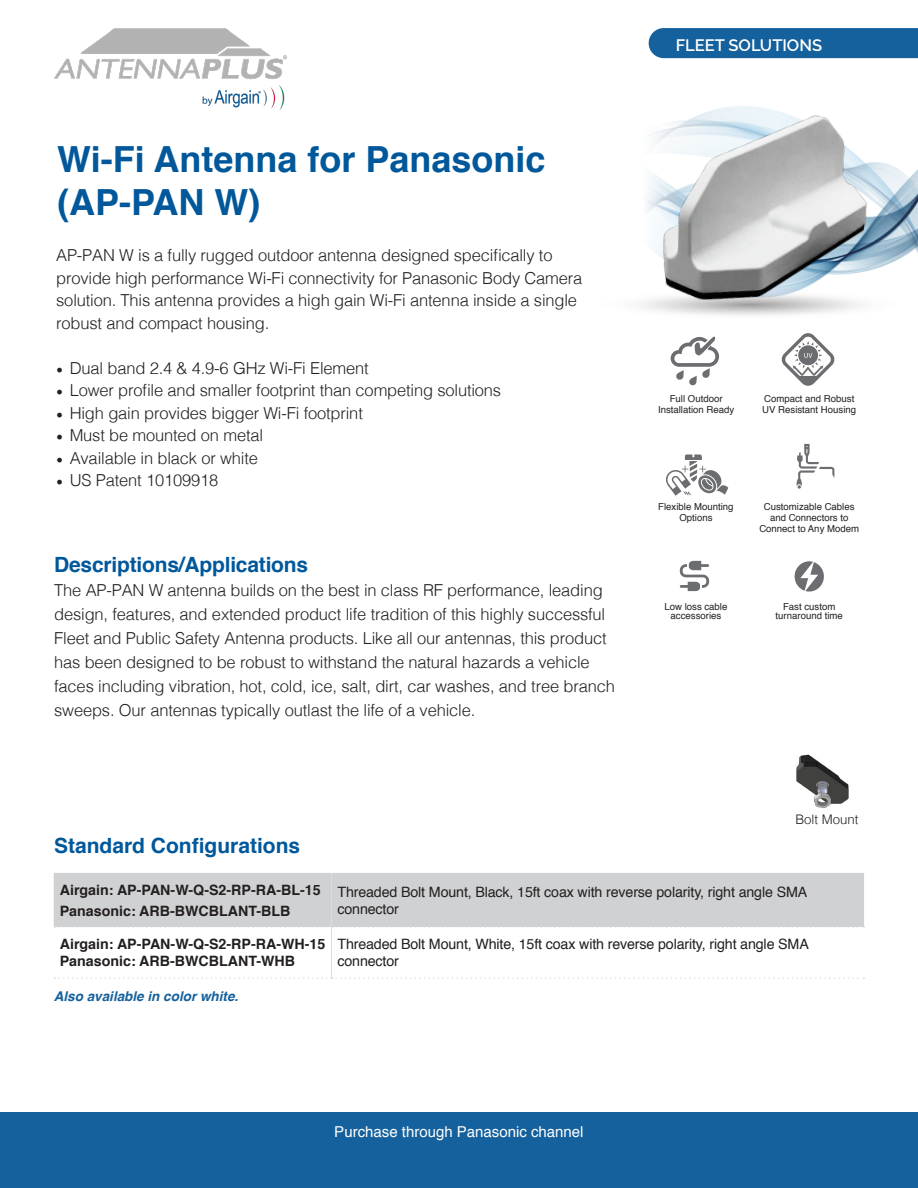
<style>
.page{position:relative;width:918px;height:1188px;background:#fff}
.page>*{position:absolute;margin:0;border:0;box-sizing:border-box;transform-origin:0 0}
.t1{font:700 36px/43.2px "Helvetica";color:#00589b}
.t2{font:700 21px "Helvetica";letter-spacing:-.01em;color:#00589b}
.t3{font:300 16.5px/24px "Helvetica";letter-spacing:-.01em;color:#231f20}
.t4{font:600 16.5px "Raleway";color:#fff}
.t5{font:15px "Helvetica";color:#fff}
.t6{font:14.25px/17.1px "Helvetica";letter-spacing:-.01em;color:#231f20}
.t7{font:700 14.25px "Helvetica";color:#231f20}
.t8{font:italic 700 13.5px "Helvetica";color:#15619d}
.t9{font:300 13.2px "Helvetica";color:#231f20}
.t10{font:9.6px/9px "Helvetica";color:#231f20;text-align:center}
.s1{font-family:"Minion Pro";font-weight:400;font-size:18px}
</style>
<div class="page">
<div style="left:0;top:1112px;width:918px;height:76px;background:#15619d"></div>
<div style="left:649px;top:28px;width:269px;height:30px;background:#15619d"></div>
<img style="left:54px;top:28px;width:232px;height:81px">
<img style="left:640px;top:106px;width:278px;height:209px">
<img style="left:796px;top:754px;width:53px;height:55px">
<div style="left:54px;top:873px;width:810px;height:54px;background:#d0d1d3"></div>
<hr style="left:331px;top:873px;width:1px;height:53px;background:#dcdddf">
<hr style="left:331px;top:928px;width:1px;height:49px;background:#dcdddf">
<svg style="left:55px;top:926px;width:809px;height:2px"></svg>
<svg style="left:55px;top:977px;width:809px;height:2px"></svg>
<img style="left:648px;top:110px;width:227px;height:195px">
<svg style="left:666px;top:454px;width:62px;height:42px"></svg>
<svg style="left:671px;top:337px;width:48px;height:48px"></svg>
<svg style="left:680px;top:561px;width:29px;height:30px"></svg>
<svg style="left:781px;top:333px;width:54px;height:53px"></svg>
<svg style="left:797px;top:444px;width:37px;height:45px"></svg>
<svg style="left:795px;top:561px;width:29px;height:31px"></svg>
<p class="t1" style="left:57px;top:138px;width:490px">Wi-Fi Antenna for Panasonic (AP-PAN W)</p>
<p class="t3" style="left:56px;top:243px;width:528px;line-height:22.5px">AP-PAN W is a fully rugged outdoor antenna designed specifically to provide high performance Wi-Fi connectivity for Panasonic Body Camera solution. This antenna provides a high gain Wi-Fi antenna inside a single robust and compact housing.</p>
<p class="t3" style="left:56px;top:355px;width:314px"><span class="s1">•</span> Dual band 2.4 &amp; 4.9-6 GHz Wi-Fi Element</p>
<p class="t3" style="left:56px;top:377px;width:446px"><span class="s1">•</span> Lower profile and smaller footprint than competing solutions</p>
<p class="t3" style="left:56px;top:400px;width:308px"><span class="s1">•</span> High gain provides bigger Wi-Fi footprint</p>
<p class="t3" style="left:56px;top:422px;width:208px"><span class="s1">•</span> Must be mounted on metal</p>
<p class="t3" style="left:56px;top:445px;width:203px"><span class="s1">•</span> Available in black or white</p>
<p class="t3" style="left:56px;top:467px;width:164px"><span class="s1">•</span> US Patent 10109918</p>
<p class="t2" style="left:54px;top:548px;width:256px">Descriptions/Applications</p>
<p class="t3" style="left:54px;top:577px;width:562px">The AP-PAN W antenna builds on the best in class RF performance, leading design, features, and extended product life tradition of this highly successful Fleet and Public Safety Antenna products. Like all our antennas, this product has been designed to be robust to withstand the natural hazards a vehicle faces including vibration, hot, cold, ice, salt, dirt, car washes, and tree branch sweeps. Our antennas typically outlast the life of a vehicle.</p>
<p class="t4" style="left:676px;top:36px;width:148px">FLEET SOLUTIONS</p>
<p class="t10" style="left:670px;top:394px;width:54px">Full Outdoor</p>
<p class="t10" style="left:658px;top:405px;width:78px">Installation Ready</p>
<p class="t10" style="left:764px;top:394px;width:92px">Compact and Robust</p>
<p class="t10" style="left:762px;top:405px;width:95px">UV Resistant Housing</p>
<p class="t10" style="left:658px;top:502px;width:77px">Flexible Mounting</p>
<p class="t10" style="left:679px;top:513px;width:35px">Options</p>
<p class="t10" style="left:764px;top:503px;width:92px">Customizable Cables</p>
<p class="t10" style="left:770px;top:514px;width:80px">and Connectors to</p>
<p class="t10" style="left:759px;top:524px;width:101px">Connect to Any Modem</p>
<p class="t10" style="left:664px;top:602px;width:64px">Low loss cable accessories</p>
<p class="t10" style="left:776px;top:603px;width:69px">Fast custom turnaround time</p>
<p class="t9" style="left:795px;top:808px;width:65px">Bolt Mount</p>
<p class="t2" style="left:54px;top:829px;width:248px">Standard Configurations</p>
<p class="t7" style="left:60px;top:878px;width:262px">Airgain: AP-PAN-W-Q-S2-RP-RA-BL-15</p>
<p class="t7" style="left:60px;top:899px;width:232px">Panasonic: ARB-BWCBLANT-BLB</p>
<p class="t7" style="left:60px;top:933px;width:267px">Airgain: AP-PAN-W-Q-S2-RP-RA-WH-15</p>
<p class="t7" style="left:60px;top:950px;width:237px">Panasonic: ARB-BWCBLANT-WHB</p>
<p class="t8" style="left:54px;top:985px;width:186px">Also available in color white.</p>
<p class="t6" style="left:337px;top:884px;width:471px">Threaded Bolt Mount, Black, 15ft coax with reverse polarity, right angle SMA connector</p>
<p class="t6" style="left:337px;top:936px;width:473px">Threaded Bolt Mount, White, 15ft coax with reverse polarity, right angle SMA connector</p>
<p class="t5" style="left:334px;top:1120px;width:251px">Purchase through Panasonic channel</p>
</div>
